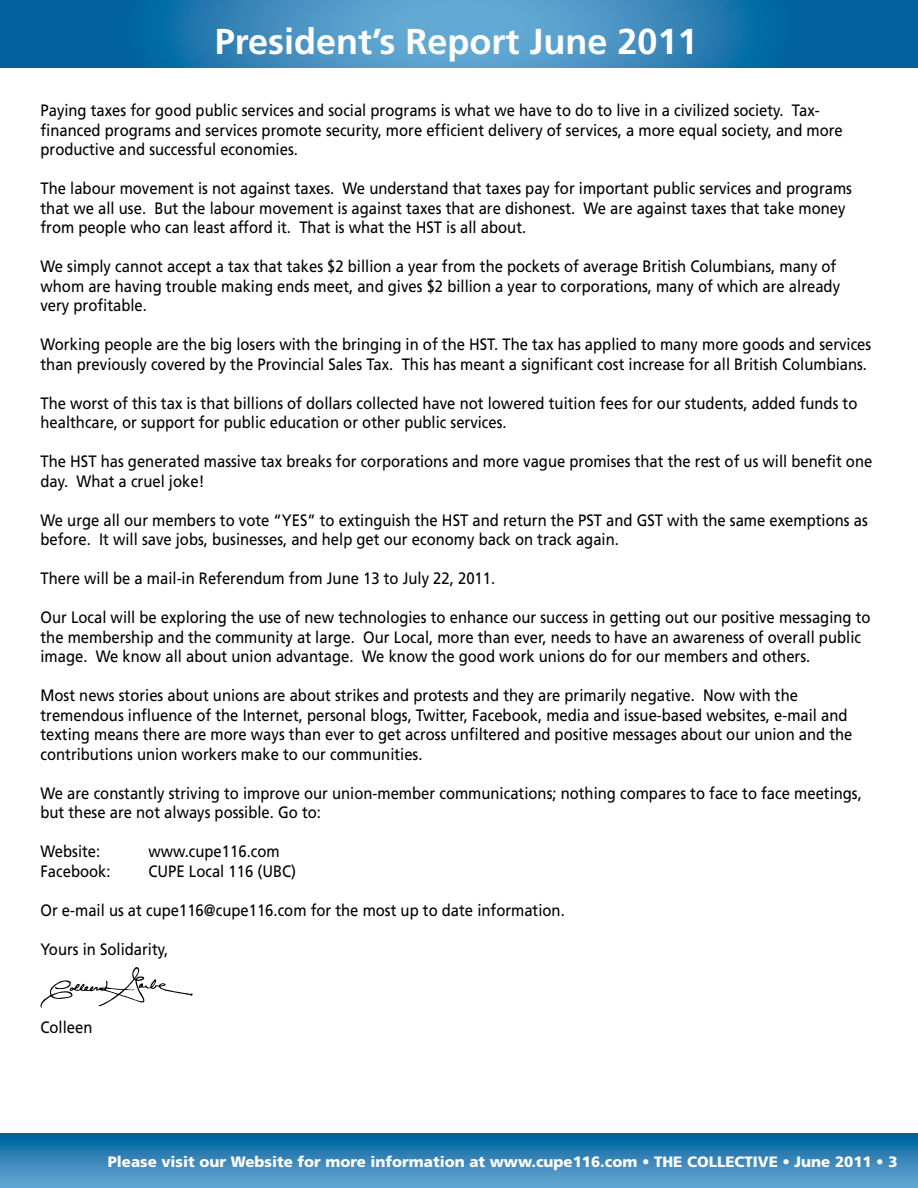
<style>
.page{position:relative;width:918px;height:1188px;background:#fff}
.page>*{position:absolute;margin:0;border:0;box-sizing:border-box;transform-origin:0 0}
.t1{font:700 36px "Frutiger";color:#fff}
.t2{font:16.5px/19.5px "Frutiger";color:#000;scale:.9 1}
.t3{font:900 15px "Frutiger";color:#fff}
</style>
<div class="page">
<svg style="left:0;top:0;width:918px;height:68px;background:#2c80b4"></svg>
<div style="left:0;top:1134px;width:918px;height:54px;background:linear-gradient(to bottom,#00629d,#6aa9d4)"></div>
<svg style="left:41px;top:967px;width:152px;height:41px"></svg>
<h1 class="t1" style="left:215px;top:20px;width:484px">President’s Report June 2011</h1>
<p class="t2" style="left:40px;top:101px;width:893px">Paying taxes for good public services and social programs is what we have to do to live in a civilized society. Tax&shy;financed programs and services promote security, more efficient delivery of services, a more equal society, and more productive and successful economies.</p>
<p class="t2" style="left:40px;top:179px;width:903px">The labour movement is not against taxes. We understand that taxes pay for important public services and programs that we all use. But the labour movement is against taxes that are dishonest. We are against taxes that take money from people who can least afford it. That is what the HST is all about.</p>
<p class="t2" style="left:40px;top:257px;width:890px">We simply cannot accept a tax that takes $2 billion a year from the pockets of average British Columbians, many of whom are having trouble making ends meet, and gives $2 billion a year to corporations, many of which are already very profitable.</p>
<p class="t2" style="left:40px;top:335px;width:925px">Working people are the big losers with the bringing in of the HST. The tax has applied to many more goods and services than previously covered by the Provincial Sales Tax. This has meant a significant cost increase for all British Columbians.</p>
<p class="t2" style="left:40px;top:393px;width:909px">The worst of this tax is that billions of dollars collected have not lowered tuition fees for our students, added funds to healthcare, or support for public education or other public services.</p>
<p class="t2" style="left:40px;top:452px;width:926px">The HST has generated massive tax breaks for corporations and more vague promises that the rest of us will benefit one day. What a cruel joke!</p>
<p class="t2" style="left:40px;top:510px;width:921px">We urge all our members to vote “YES” to extinguish the HST and return the PST and GST with the same exemptions as before. It will save jobs, businesses, and help get our economy back on track again.</p>
<p class="t2" style="left:40px;top:569px;width:507px">There will be a mail-in Referendum from June 13 to July 22, 2011.</p>
<p class="t2" style="left:40px;top:608px;width:924px">Our Local will be exploring the use of new technologies to enhance our success in getting out our positive messaging to the membership and the community at large. Our Local, more than ever, needs to have an awareness of overall public image. We know all about union advantage. We know the good work unions do for our members and others.</p>
<p class="t2" style="left:40px;top:686px;width:904px">Most news stories about unions are about strikes and protests and they are primarily negative. Now with the tremendous influence of the Internet, personal blogs, Twitter, Facebook, media and issue-based websites, e-mail and texting means there are more ways than ever to get across unfiltered and positive messages about our union and the contributions union workers make to our communities.</p>
<p class="t2" style="left:40px;top:783px;width:914px">We are constantly striving to improve our union-member communications; nothing compares to face to face meetings, but these are not always possible. Go to:</p>
<p class="t2" style="left:40px;top:842px;width:68px">Website:</p>
<p class="t2" style="left:148px;top:842px;width:147px">www.cupe116.com</p>
<p class="t2" style="left:40px;top:861px;width:79px">Facebook:</p>
<p class="t2" style="left:149px;top:861px;width:166px">CUPE Local 116 (UBC)</p>
<p class="t2" style="left:40px;top:900px;width:584px">Or e-mail us at cupe116@cupe116.com for the most up to date information.</p>
<p class="t2" style="left:40px;top:939px;width:144px">Yours in Solidarity,</p>
<p class="t2" style="left:40px;top:1017px;width:59px">Colleen</p>
<p class="t3" style="left:108px;top:1153px;width:791px">Please visit our Website for more information at www.cupe116.com • THE COLLECTIVE • June 2011 • 3</p>
</div>
